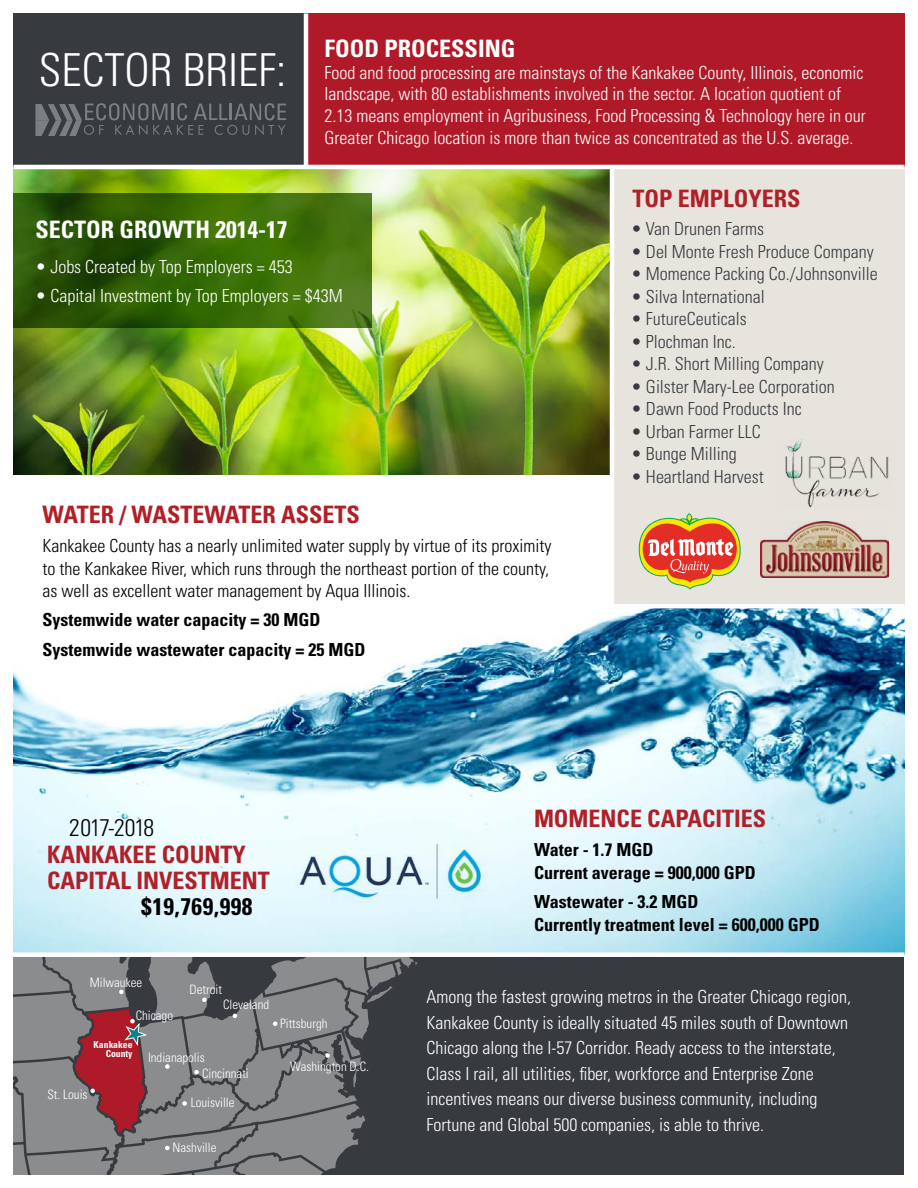
<style>
.page{position:relative;width:918px;height:1188px;background:#fff}
.page>*{position:absolute;margin:0;border:0;box-sizing:border-box;transform-origin:0 0}
.t1{font:300 condensed 45.45px "Univers";color:#fff}
.t2{font:700 condensed 24px/25.8px "Univers";color:#b02028}
.t3{font:700 condensed 24px "Univers";color:#fff}
.t4{font:700 condensed 24px "Univers";letter-spacing:.02em;color:#000}
.t5{font:300 condensed 24px "Univers";letter-spacing:-.04em;color:#000}
.t6{font:300 condensed 18px/25.5px "Univers";color:#fff}
.t7{font:300 condensed 18px "Univers";color:#373b3f}
.t8{font:300 condensed 18px/22.5px "Univers";color:#000}
.t9{font:700 condensed 18px/22.5px "Univers";color:#000}
.t10{font:300 condensed 12.9px "Univers";color:#fff}
.t11{font:700 condensed 9.75px/9px "Univers";color:#fff;text-align:right}
</style>
<div class="page">
<img style="left:14px;top:608px;width:890px;height:344px">
<div style="left:612px;top:167px;width:292px;height:438px;background:#e7e4de"></div>
<img style="left:14px;top:169px;width:596px;height:306px">
<div style="left:14px;top:14px;width:292px;height:153px;background:#373b3f"></div>
<div style="left:306px;top:14px;width:598px;height:153px;background:#b01a28"></div>
<img style="left:785px;top:439px;width:104px;height:68px">
<svg style="left:639px;top:513px;width:102px;height:76px"></svg>
<div style="left:14px;top:955px;width:890px;height:219px;background:#373b3f"></div>
<svg style="left:14px;top:957px;width:404px;height:217px"></svg>
<svg style="left:14px;top:193px;width:358px;height:135px;background:#356308"></svg>
<hr style="left:14px;top:165px;width:890px;height:4px;background:#fff">
<hr style="left:610px;top:167px;width:4px;height:438px;background:#fff">
<hr style="left:304px;top:13px;width:4px;height:154px;background:#fff">
<div style="left:8px;top:952px;width:896px;height:5px;background:#fff"></div>
<hr style="left:612px;top:604px;width:292px;height:4px;background:#fff">
<svg style="left:35px;top:103px;width:251px;height:33px"></svg>
<img style="left:761px;top:522px;width:128px;height:55px">
<img style="left:285px;top:845px;width:218px;height:59px">
<h1 class="t1" style="left:39px;top:42px;width:249px">SECTOR BRIEF:</h1>
<h2 class="t3" style="left:325px;top:34px;width:192px">FOOD PROCESSING</h2>
<p class="t6" style="left:325px;top:61px;width:543px;line-height:21.6px">Food and food processing are mainstays of the Kankakee County, Illinois, economic landscape, with 80 establishments involved in the sector. A location quotient of 2.13 means employment in Agribusiness, Food Processing &amp; Technology here in our Greater Chicago location is more than twice as concentrated as the U.S. average.</p>
<h2 class="t2" style="left:633px;top:185px;width:170px">TOP EMPLOYERS</h2>
<h2 class="t3" style="left:35px;top:215px;width:253px">SECTOR GROWTH 2014-17</h2>
<p class="t6" style="left:35px;top:254px;width:259px">• Jobs Created by Top Employers = 453</p>
<p class="t6" style="left:35px;top:282px;width:309px">• Capital Investment by Top Employers = $43M</p>
<h2 class="t2" style="left:43px;top:501px;width:319px">WATER / WASTEWATER ASSETS</h2>
<p class="t8" style="left:43px;top:534px;width:510px">Kankakee County has a nearly unlimited water supply by virtue of its proximity to the Kankakee River, which runs through the northeast portion of the county, as well as excellent water management by Aqua Illinois.</p>
<p class="t9" style="left:43px;top:605px;width:324px;line-height:29.2px">Systemwide water capacity = 30 MGD<br>Systemwide wastewater capacity = 25 MGD</p>
<p class="t7" style="left:631px;top:218px;width:135px">• Van Drunen Farms</p>
<p class="t7" style="left:631px;top:240px;width:244px">• Del Monte Fresh Produce Company</p>
<p class="t7" style="left:631px;top:263px;width:248px">• Momence Packing Co./Johnsonville</p>
<p class="t7" style="left:631px;top:285px;width:135px">• Silva International</p>
<p class="t7" style="left:631px;top:308px;width:117px">• FutureCeuticals</p>
<p class="t7" style="left:631px;top:330px;width:106px">• Plochman Inc.</p>
<p class="t7" style="left:631px;top:353px;width:194px">• J.R. Short Milling Company</p>
<p class="t7" style="left:631px;top:375px;width:205px">• Gilster Mary-Lee Corporation</p>
<p class="t7" style="left:631px;top:398px;width:172px">• Dawn Food Products Inc</p>
<p class="t7" style="left:631px;top:420px;width:131px">• Urban Farmer LLC</p>
<p class="t7" style="left:631px;top:443px;width:107px">• Bunge Milling</p>
<p class="t7" style="left:631px;top:465px;width:134px">• Heartland Harvest</p>
<h2 class="t5" style="left:69px;top:813px;width:86px">2017-2018</h2>
<h2 class="t2" style="left:47px;top:842px;width:224px">KANKAKEE COUNTY<br>CAPITAL INVESTMENT</h2>
<h2 class="t4" style="left:141px;top:892px;width:113px">$19,769,998</h2>
<p class="t10" style="left:90px;top:975px;width:54px">Milwaukee</p>
<p class="t10" style="left:190px;top:982px;width:34px">Detroit</p>
<p class="t10" style="left:136px;top:1007px;width:39px">Chicago</p>
<p class="t10" style="left:148px;top:1049px;width:58px">Indianapolis</p>
<p class="t11" style="left:94px;top:1040px;width:40px">Kankakee<br>County</p>
<p class="t10" style="left:223px;top:997px;width:47px">Cleveland</p>
<p class="t10" style="left:47px;top:1087px;width:42px">St. Louis</p>
<p class="t10" style="left:202px;top:1065px;width:48px">Cincinnati</p>
<p class="t10" style="left:191px;top:1095px;width:45px">Louisville</p>
<p class="t10" style="left:173px;top:1140px;width:45px">Nashville</p>
<p class="t10" style="left:280px;top:1016px;width:49px">Pittsburgh</p>
<p class="t10" style="left:290px;top:1059px;width:80px">Washington D.C.</p>
<h2 class="t2" style="left:534px;top:806px;width:234px">MOMENCE CAPACITIES</h2>
<p class="t9" style="left:534px;top:839px;width:223px">Water - 1.7 MGD<br>Current average = 900,000 GPD</p>
<p class="t9" style="left:534px;top:890px;width:287px">Wastewater - 3.2 MGD<br>Currently treatment level = 600,000 GPD</p>
<p class="t6" style="left:426px;top:984px;width:426px">Among the fastest growing metros in the Greater Chicago region, Kankakee County is ideally situated 45 miles south of Downtown Chicago along the I-57 Corridor. Ready access to the interstate, Class I rail, all utilities, fiber, workforce and Enterprise Zone incentives means our diverse business community, including Fortune and Global 500 companies, is able to thrive.</p>
</div>
